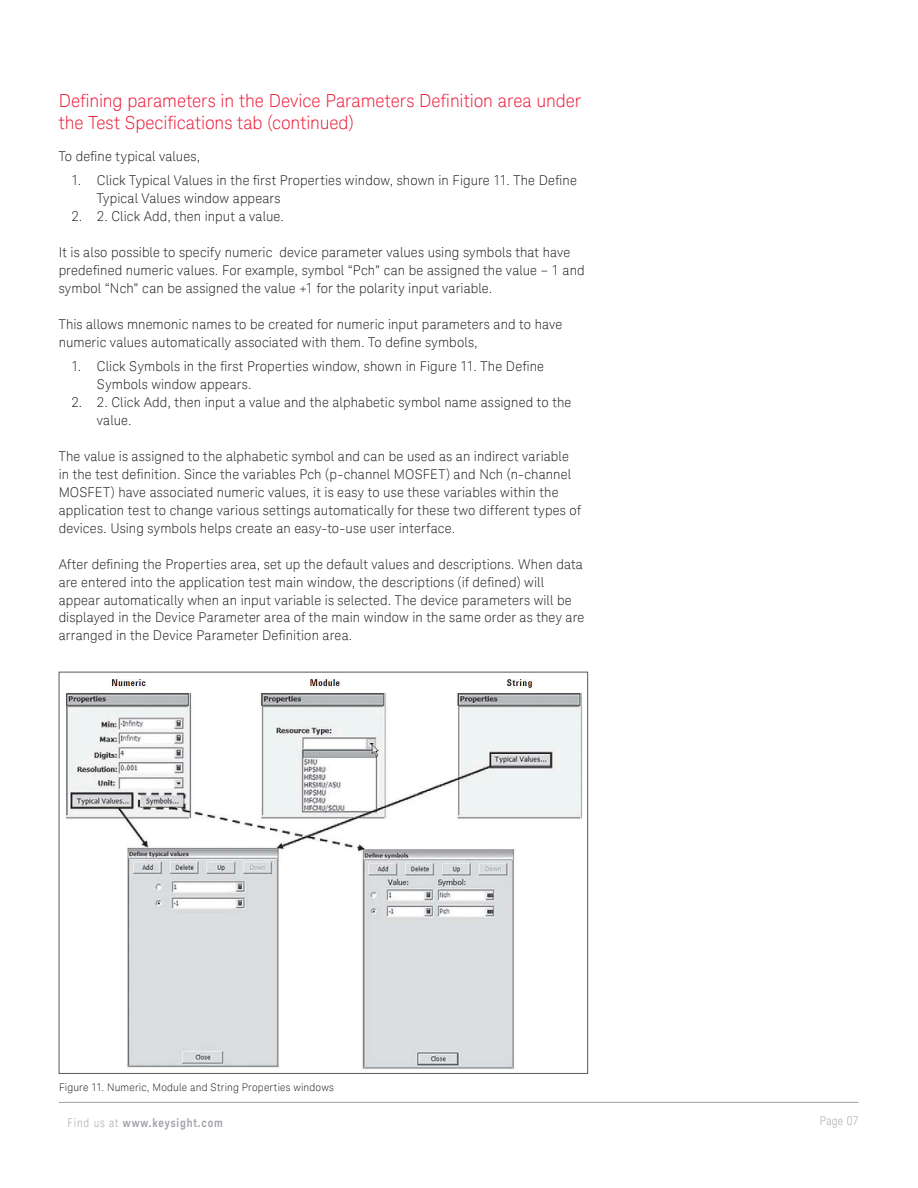
<style>
.page{position:relative;width:918px;height:1188px;background:#fff}
.page>*{position:absolute;margin:0;border:0;box-sizing:border-box;transform-origin:0 0}
.t1{font:300 18px/22.5px "Keysight Sans";color:#ed1a36}
.t2{font:300 13.5px/18px "Keysight Sans";letter-spacing:.01em;color:#231f20}
.t3{font:700 12px "Keysight Sans Condensed";letter-spacing:.07em;color:#a6a2aa}
.t4{font:300 condensed 12px "Keysight Sans";letter-spacing:.03em;color:#a6a2aa}
.t5{font:300 10.5px "Keysight Sans";letter-spacing:.02em;color:#231f20}
.s1{font-family:"Keysight Sans";font-weight:300;font-stretch:condensed}
</style>
<div class="page">
<hr style="left:59px;top:1102px;width:800px;height:1px;background:#a3a1a8">
<img style="left:66px;top:679px;width:516px;height:390px">
<h1 class="t1" style="left:59px;top:89px;width:524px">Defining parameters in the Device Parameters Definition area under the Test Specifications tab (continued)</h1>
<p class="t2" style="left:59px;top:147px;width:143px">To define typical values,</p>
<p class="t2" style="left:97px;top:171px;width:481px;text-indent:-26px">1. Click Typical Values in the first Properties window, shown in Figure 11. The Define<br>Typical Values window appears</p>
<p class="t2" style="left:71px;top:207px;width:214px">2. 2. Click Add, then input a value.</p>
<p class="t2" style="left:59px;top:243px;width:528px">It is also possible to specify numeric device parameter values using symbols that have predefined numeric values. For example, symbol “Pch” can be assigned the value − 1 and symbol “Nch” can be assigned the value +1 for the polarity input variable.</p>
<p class="t2" style="left:59px;top:315px;width:505px">This allows mnemonic names to be created for numeric input parameters and to have numeric values automatically associated with them. To define symbols,</p>
<p class="t2" style="left:97px;top:357px;width:449px;text-indent:-26px">1. Click Symbols in the first Properties window, shown in Figure 11. The Define<br>Symbols window appears.</p>
<p class="t2" style="left:97px;top:393px;width:476px;text-indent:-26px">2. 2. Click Add, then input a value and the alphabetic symbol name assigned to the value.</p>
<p class="t2" style="left:59px;top:447px;width:524px">The value is assigned to the alphabetic symbol and can be used as an indirect variable in the test definition. Since the variables Pch (p-channel MOSFET) and Nch (n-channel MOSFET) have associated numeric values, it is easy to use these variables within the application test to change various settings automatically for these two different types of devices. Using symbols helps create an easy-to-use user interface.</p>
<p class="t2" style="left:59px;top:555px;width:527px">After defining the Properties area, set up the default values and descriptions. When data are entered into the application test main window, the descriptions (if defined) will appear automatically when an input variable is selected. The device parameters will be displayed in the Device Parameter area of the main window in the same order as they are arranged in the Device Parameter Definition area.</p>
<p class="t5" style="left:59px;top:1081px;width:276px">Figure 11. Numeric, Module and String Properties windows</p>
<p class="t3" style="left:68px;top:1115px;width:157px"><span class="s1">Find us at</span> www.keysight.com</p>
<p class="t4" style="left:820px;top:1113px;width:40px">Page 07</p>
</div>
